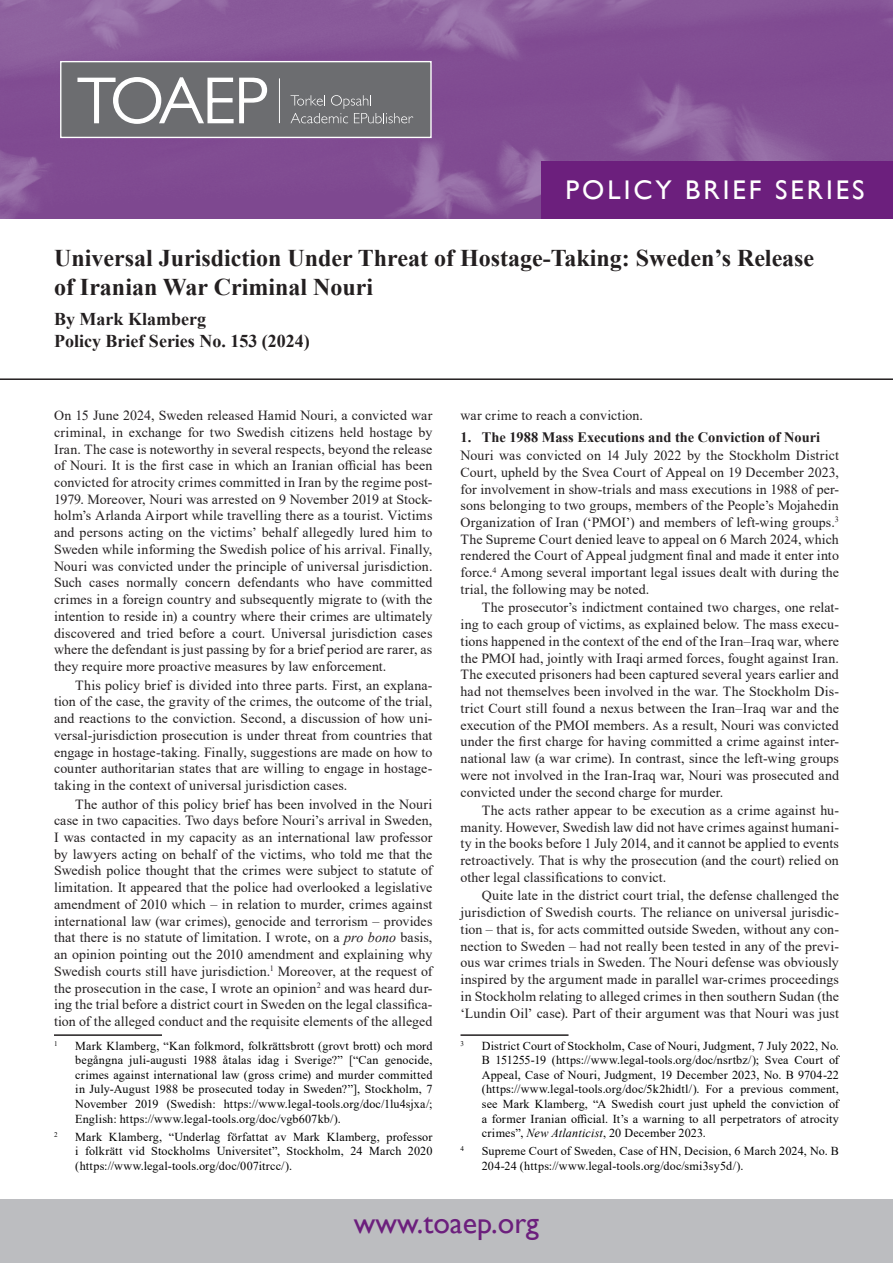
<style>
.page{position:relative;width:893px;height:1263px;background:#fff}
.page>*{position:absolute;margin:0;border:0;box-sizing:border-box;transform-origin:0 0}
.t1{font:30px "Gill Sans";color:#6c1f7d}
.t2{font:27px "Gill Sans";letter-spacing:.11em;color:#fff}
.t3{font:700 24px/28.8px "Times New Roman";color:#231f20}
.t4{font:700 18px "Times New Roman";color:#231f20}
.t5{font:700 14.4px "Times New Roman";color:#231f20}
.Para_mid{font:13.95px/16.8px "Times New Roman";letter-spacing:.01em;color:#231f20;text-align:justify}
.Para_first{font:13.95px/16.8px "Times New Roman";letter-spacing:.01em;color:#231f20;text-align:justify}
.Para_last{font:13.95px/16.8px "Times New Roman";letter-spacing:.01em;color:#231f20;text-align:justify}
.Footnote_Text{font:12.15px/14.5px "Times New Roman";letter-spacing:.01em;color:#000;text-align:justify}
.Footnote_Text-2{font:7.05px "Times New Roman";color:#000}
.s1{font-style:italic}
</style>
<div class="page">
<img style="left:0;top:0;width:893px;height:218px">
<div style="left:541px;top:161px;width:352px;height:57px;background:#6c1f7d"></div>
<div style="left:0;top:1199px;width:893px;height:64px;background:#bcbdc0"></div>
<svg style="left:62px;top:63px;width:368px;height:73px;background:#7c7d7f"></svg>
<hr style="left:279px;top:78px;width:1px;height:45px;background:#fff">
<div style="left:60px;top:61px;width:372px;height:77px;border:1px solid #fff"></div>
<hr style="left:0;top:378px;width:893px;height:2px;background:#231f20">
<hr style="left:54px;top:1034px;width:108px;height:2px;background:#231f20">
<hr style="left:460px;top:1034px;width:108px;height:2px;background:#231f20">
<h2 class="t2" style="left:566px;top:174px;width:301px">POLICY BRIEF SERIES</h2>
<p class="t3" style="left:54px;top:243px;width:762px">Universal Jurisdiction Under Threat of Hostage-Taking: Sweden’s Release of Iranian War Criminal Nouri</p>
<p class="t4" style="left:54px;top:306px;width:153px">By Mark Klamberg</p>
<p class="t4" style="left:54px;top:328px;width:257px">Policy Brief Series No. 153 (2024)</p>
<p class="Para_first" style="left:54px;top:406px;width:380px">On 15 June 2024, Sweden released Hamid Nouri, a convicted war criminal, in exchange for two Swedish citizens held hostage by Iran. The case is noteworthy in several respects, beyond the release of Nouri. It is the first case in which an Iranian official has been convicted for atrocity crimes committed in Iran by the regime post-1979. Moreover, Nouri was arrested on 9 November 2019 at Stock&shy;holm’s Arlanda Airport while travelling there as a tourist. Victims and persons acting on the victims’ behalf allegedly lured him to Sweden while informing the Swedish police of his arrival. Finally, Nouri was convicted under the principle of universal jurisdiction.<br>Such cases normally concern defendants who have committed crimes in a foreign country and subsequently migrate to (with the intention to reside in) a country where their crimes are ultimately discovered and tried before a court. Universal jurisdiction cases where the defendant is just passing by for a brief period are rarer, as they require more proactive measures by law enforcement.</p>
<p class="Para_mid" style="left:54px;top:676px;width:380px;text-indent:21px">This policy brief is divided into three parts. First, an explana&shy;tion of the case, the gravity of the crimes, the outcome of the trial, and reactions to the conviction. Second, a discussion of how uni&shy;versal-jurisdiction prosecution is under threat from countries that engage in hostage-taking. Finally, suggestions are made on how to counter authoritarian states that are willing to engage in hostage&shy;taking in the context of universal jurisdiction cases.</p>
<p class="Para_last" style="left:54px;top:795px;width:380px;text-indent:21px">The author of this policy brief has been involved in the Nouri case in two capacities. Two days before Nouri’s arrival in Sweden, I was contacted in my capacity as an international law professor by lawyers acting on behalf of the victims, who told me that the Swedish police thought that the crimes were subject to statute of limitation. It appeared that the police had overlooked a legislative amendment of 2010 which – in relation to murder, crimes against international law (war crimes), genocide and terrorism – provides that there is no statute of limitation. I wrote, on a <span class="s1">pro bono</span> basis, an opinion pointing out the 2010 amendment and explaining why Swedish courts still have jurisdiction.<sup>1</sup> Moreover, at the request of the prosecution in the case, I wrote an opinion<sup>2</sup> and was heard dur&shy;ing the trial before a district court in Sweden on the legal classifica&shy;tion of the alleged conduct and the requisite elements of the alleged</p>
<p class="Footnote_Text-2" style="left:54px;top:1038px;width:5px">1</p>
<p class="Footnote_Text" style="left:75px;top:1038px;width:359px">Mark Klamberg, “Kan folkmord, folkrättsbrott (grovt brott) och mord begångna juli-augusti 1988 åtalas idag i Sverige?” [“Can genocide, crimes against international law (gross crime) and murder committed in July-August 1988 be prosecuted today in Sweden?”], Stockholm, 7<br>November 2019 (Swedish: https://www.legal-tools.org/doc/1lu4sjxa/; English: https://www.legal-tools.org/doc/vgb607kb/).</p>
<p class="Footnote_Text-2" style="left:54px;top:1129px;width:5px">2</p>
<p class="Footnote_Text" style="left:75px;top:1129px;width:359px">Mark Klamberg, “Underlag författat av Mark Klamberg, professor i folkrätt vid Stockholms Universitet”, Stockholm, 24 March 2020 (https://www.legal-tools.org/doc/007itrcc/).</p>
<p class="Para_last" style="left:460px;top:406px;width:184px">war crime to reach a conviction.</p>
<p class="t5" style="left:460px;top:426px;width:361px">1. The 1988 Mass Executions and the Conviction of Nouri</p>
<p class="Para_first" style="left:460px;top:446px;width:380px">Nouri was convicted on 14 July 2022 by the Stockholm District Court, upheld by the Svea Court of Appeal on 19 December 2023, for involvement in show-trials and mass executions in 1988 of per&shy;sons belonging to two groups, members of the People’s Mojahedin Organization of Iran (‘PMOI’) and members of left-wing groups.<sup>3<br></sup>The Supreme Court denied leave to appeal on 6 March 2024, which rendered the Court of Appeal judgment final and made it enter into force.<sup>4</sup> Among several important legal issues dealt with during the trial, the following may be noted.</p>
<p class="Para_mid" style="left:460px;top:599px;width:380px;text-indent:21px">The prosecutor’s indictment contained two charges, one relat&shy;ing to each group of victims, as explained below. The mass execu&shy;tions happened in the context of the end of the Iran–Iraq war, where the PMOI had, jointly with Iraqi armed forces, fought against Iran.<br>The executed prisoners had been captured several years earlier and had not themselves been involved in the war. The Stockholm Dis&shy;trict Court still found a nexus between the Iran–Iraq war and the execution of the PMOI members. As a result, Nouri was convicted under the first charge for having committed a crime against inter&shy;national law (a war crime). In contrast, since the left-wing groups were not involved in the Iran-Iraq war, Nouri was prosecuted and convicted under the second charge for murder.</p>
<p class="Para_mid" style="left:460px;top:801px;width:380px;text-indent:21px">The acts rather appear to be execution as a crime against hu&shy;manity. However, Swedish law did not have crimes against humani&shy;ty in the books before 1 July 2014, and it cannot be applied to events retroactively. That is why the prosecution (and the court) relied on other legal classifications to convict.</p>
<p class="Para_mid" style="left:460px;top:887px;width:380px;text-indent:21px">Quite late in the district court trial, the defense challenged the jurisdiction of Swedish courts. The reliance on universal jurisdic&shy;tion – that is, for acts committed outside Sweden, without any con&shy;nection to Sweden – had not really been tested in any of the previ&shy;ous war crimes trials in Sweden. The Nouri defense was obviously inspired by the argument made in parallel war-crimes proceedings in Stockholm relating to alleged crimes in then southern Sudan (the ‘Lundin Oil’ case). Part of their argument was that Nouri was just</p>
<p class="Footnote_Text-2" style="left:460px;top:1038px;width:5px">3</p>
<p class="Footnote_Text" style="left:482px;top:1038px;width:359px">District Court of Stockholm, Case of Nouri, Judgment, 7 July 2022, No.<br>B 151255-19 (https://www.legal-tools.org/doc/nsrtbz/); Svea Court of Appeal, Case of Nouri, Judgment, 19 December 2023, No. B 9704-22 (https://www.legal-tools.org/doc/5k2hidtl/). For a previous comment, see Mark Klamberg, “A Swedish court just upheld the conviction of a former Iranian official. It’s a warning to all perpetrators of atrocity crimes”, <span class="s1">New Atlanticist</span>, 20 December 2023.</p>
<p class="Footnote_Text-2" style="left:460px;top:1144px;width:5px">4</p>
<p class="Footnote_Text" style="left:482px;top:1143px;width:359px">Supreme Court of Sweden, Case of HN, Decision, 6 March 2024, No. B<br>204-24 (https://www.legal-tools.org/doc/smi3sy5d/).</p>
<h1 class="t1" style="left:354px;top:1205px;width:187px">www.toaep.org</h1>
</div>
